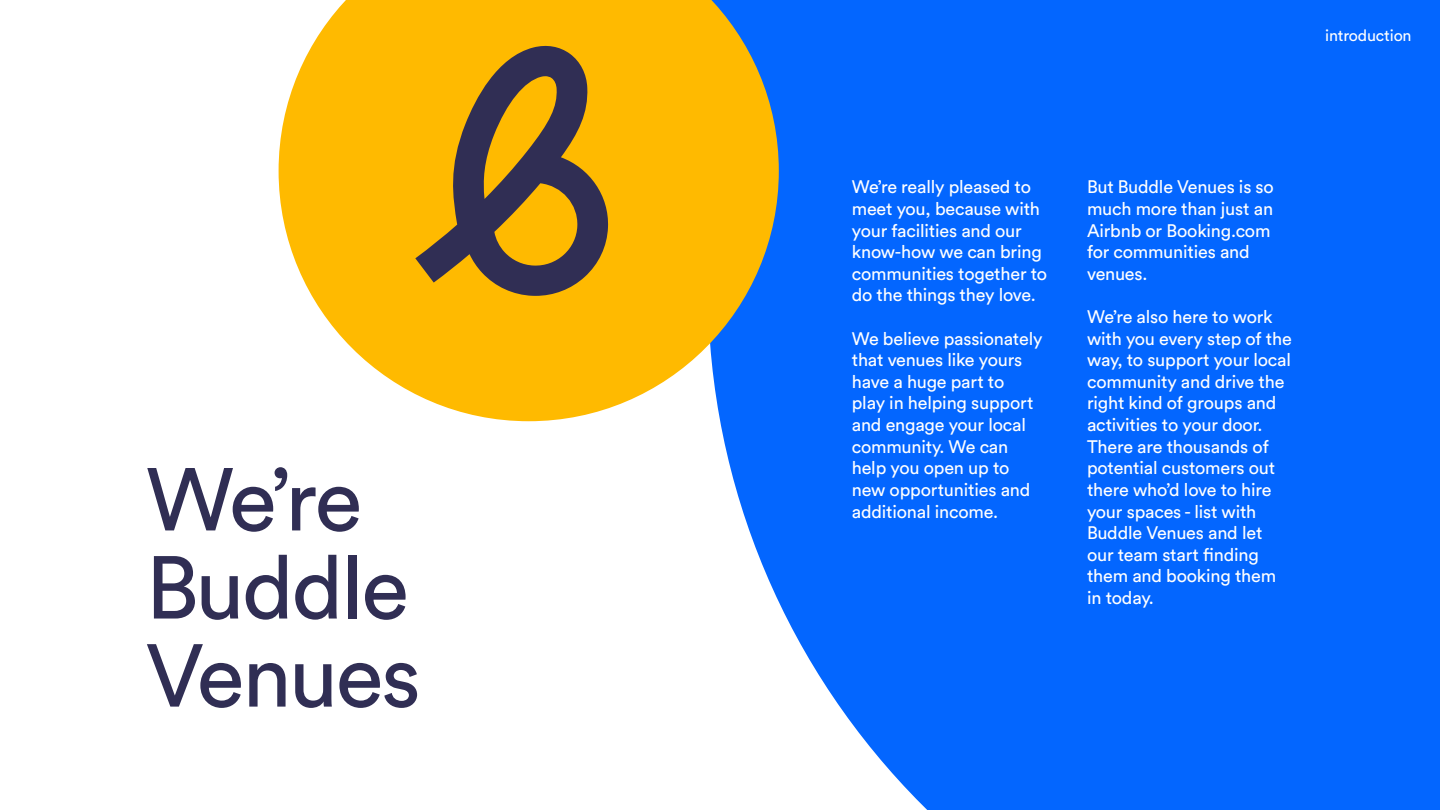
<style>
.page{position:relative;width:1440px;height:810px;background:#fff}
.page>*{position:absolute;margin:0;border:0;box-sizing:border-box;transform-origin:0 0}
.t1{font:88px/88px "Circular Std";letter-spacing:-.03em;color:#302e54}
.t2{font:18px/21.6px "Circular Std";letter-spacing:-.01em;color:#fff}
.t3{font:16px "Circular Std";letter-spacing:-.01em;color:#fff}
</style>
<div class="page">
<div style="left:720px;top:0;width:720px;height:809px;background:#0366ff"></div>
<svg style="left:279px;top:0;width:500px;height:421px;background:#edbd35"></svg>
<svg style="left:415px;top:44px;width:194px;height:252px;background:#a47d24"></svg>
<h1 class="t1" style="left:146px;top:454px;width:277px">We’re<br>Buddle<br>Venues</h1>
<p class="t3" style="left:1325px;top:26px;width:88px">introduction</p>
<p class="t2" style="left:852px;top:176px;width:197px">We’re really pleased to meet you, because with your facilities and our know-how we can bring communities together to do the things they love.</p>
<p class="t2" style="left:852px;top:327px;width:192px">We believe passionately that venues like yours have a huge part to<br>play in helping support and engage your local community. We can help you open up to new opportunities and additional income.</p>
<p class="t2" style="left:1087px;top:176px;width:188px">But Buddle Venues is so much more than just an<br>Airbnb or Booking.com for communities and venues.</p>
<p class="t2" style="left:1087px;top:305px;width:206px">We’re also here to work with you every step of the way, to support your local community and drive the right kind of groups and activities to your door.<br>There are thousands of potential customers out there who’d love to hire your spaces - list with<br>Buddle Venues and let our team start finding them and booking them in today.</p>
</div>
